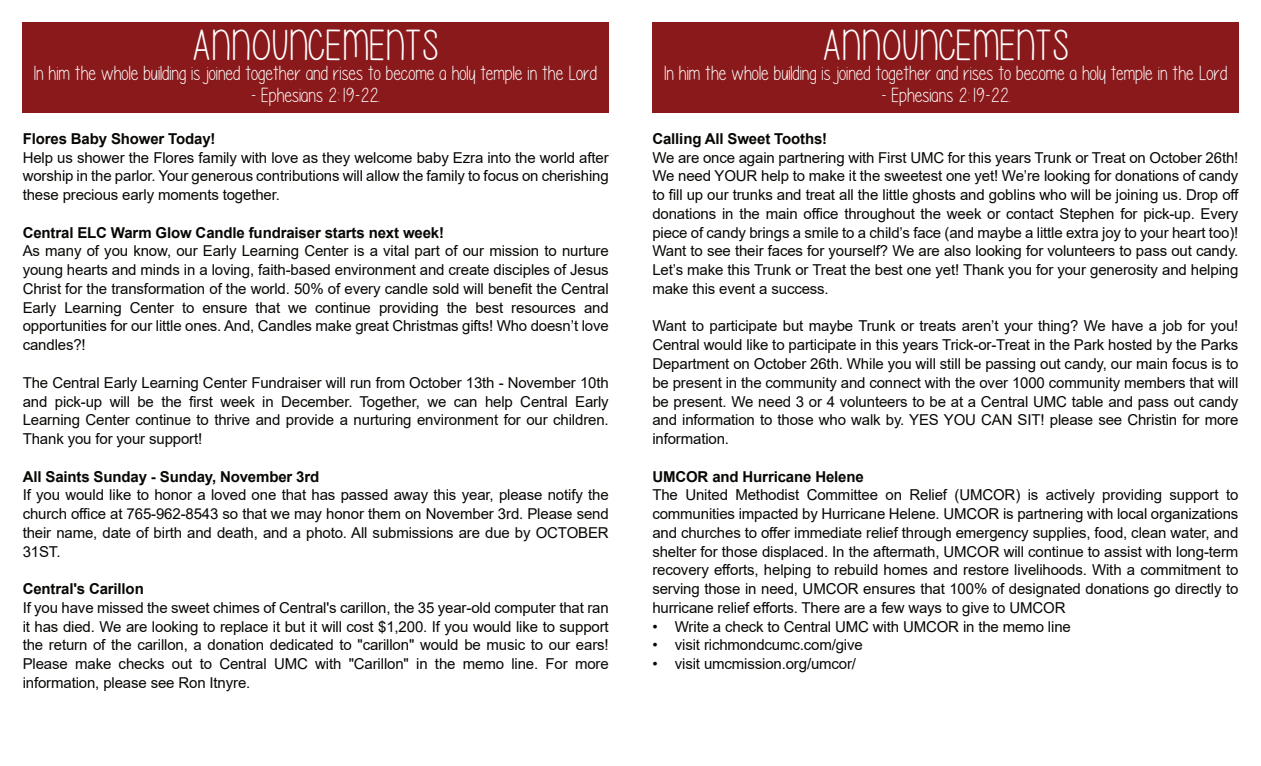
<style>
.page{position:relative;width:1261px;height:766px;background:#fff}
.page>*{position:absolute;margin:0;border:0;box-sizing:border-box;transform-origin:0 0}
.t1{font:43.5px "Please write me a song";color:#fff}
.t2{font:20.5px "Please write me a song";color:#fff}
.t3{font:15px/18.8px "Arial";letter-spacing:-.01em;color:#080704;text-align:justify}
.t4{font:700 15px "Arial";letter-spacing:-.01em;color:#080704}
</style>
<div class="page">
<div style="left:652px;top:23px;width:586px;height:90px;background:#8a191b"></div>
<div style="left:22px;top:23px;width:586px;height:90px;background:#8a191b"></div>
<h1 class="t1" style="left:190px;top:25px;width:250px">ANNOUNCEMENTS</h1>
<h1 class="t1" style="left:820px;top:25px;width:250px">ANNOUNCEMENTS</h1>
<h2 class="t2" style="left:34px;top:63px;width:565px">In him the whole building is joined together and rises to become a holy temple in the Lord</h2>
<h2 class="t2" style="left:251px;top:85px;width:131px">- Ephesians 2:19-22.</h2>
<h2 class="t2" style="left:664px;top:63px;width:565px">In him the whole building is joined together and rises to become a holy temple in the Lord</h2>
<h2 class="t2" style="left:881px;top:85px;width:131px">- Ephesians 2:19-22.</h2>
<p class="t4" style="left:23px;top:133px;width:194px">Flores Baby Shower Today!</p>
<p class="t3" style="left:23px;top:149px;width:587px">Help us shower the Flores family with love as they welcome baby Ezra into the world after worship in the parlor. Your generous contributions will allow the family to focus on cherishing these precious early moments together.</p>
<p class="t4" style="left:23px;top:226px;width:423px">Central ELC Warm Glow Candle fundraiser starts next week!</p>
<p class="t3" style="left:23px;top:243px;width:587px">As many of you know, our Early Learning Center is a vital part of our mission to nurture young hearts and minds in a loving, faith-based environment and create disciples of Jesus Christ for the transformation of the world. 50% of every candle sold will benefit the Central Early Learning Center to ensure that we continue providing the best resources and opportunities for our little ones. And, Candles make great Christmas gifts! Who doesn’t love candles?!</p>
<p class="t3" style="left:23px;top:374px;width:587px">The Central Early Learning Center Fundraiser will run from October 13th - November 10th and pick-up will be the first week in December. Together, we can help Central Early Learning Center continue to thrive and provide a nurturing environment for our children.<br>Thank you for your support!</p>
<p class="t4" style="left:23px;top:470px;width:298px">All Saints Sunday - Sunday, November 3rd</p>
<p class="t3" style="left:23px;top:487px;width:587px">If you would like to honor a loved one that has passed away this year, please notify the church office at 765-962-8543 so that we may honor them on November 3rd. Please send their name, date of birth and death, and a photo. All submissions are due by OCTOBER 31ST.</p>
<p class="t4" style="left:23px;top:583px;width:123px">Central's Carillon</p>
<p class="t3" style="left:23px;top:599px;width:587px">If you have missed the sweet chimes of Central's carillon, the 35 year-old computer that ran it has died. We are looking to replace it but it will cost $1,200. If you would like to support the return of the carillon, a donation dedicated to "carillon" would be music to our ears!<br>Please make checks out to Central UMC with "Carillon" in the memo line. For more information, please see Ron Itnyre.</p>
<p class="t4" style="left:652px;top:133px;width:176px">Calling All Sweet Tooths!</p>
<p class="t3" style="left:652px;top:149px;width:588px">We are once again partnering with First UMC for this years Trunk or Treat on October 26th!<br>We need YOUR help to make it the sweetest one yet! We’re looking for donations of candy to fill up our trunks and treat all the little ghosts and goblins who will be joining us. Drop off donations in the main office throughout the week or contact Stephen for pick-up. Every piece of candy brings a smile to a child’s face (and maybe a little extra joy to your heart too)!<br>Want to see their faces for yourself? We are also looking for volunteers to pass out candy.<br>Let’s make this Trunk or Treat the best one yet! Thank you for your generosity and helping make this event a success.</p>
<p class="t3" style="left:652px;top:318px;width:587px">Want to participate but maybe Trunk or treats aren’t your thing? We have a job for you!<br>Central would like to participate in this years Trick-or-Treat in the Park hosted by the Parks Department on October 26th. While you will still be passing out candy, our main focus is to be present in the community and connect with the over 1000 community members that will be present. We need 3 or 4 volunteers to be at a Central UMC table and pass out candy and information to those who walk by. YES YOU CAN SIT! please see Christin for more information.</p>
<p class="t4" style="left:652px;top:470px;width:213px">UMCOR and Hurricane Helene</p>
<p class="t3" style="left:652px;top:487px;width:587px">The United Methodist Committee on Relief (UMCOR) is actively providing support to communities impacted by Hurricane Helene. UMCOR is partnering with local organizations and churches to offer immediate relief through emergency supplies, food, clean water, and shelter for those displaced. In the aftermath, UMCOR will continue to assist with long-term recovery efforts, helping to rebuild homes and restore livelihoods. With a commitment to serving those in need, UMCOR ensures that 100% of designated donations go directly to hurricane relief efforts. There are a few ways to give to UMCOR</p>
<p class="t3" style="left:652px;top:618px;width:420px">• Write a check to Central UMC with UMCOR in the memo line</p>
<p class="t3" style="left:652px;top:637px;width:212px">• visit richmondcumc.com/give</p>
<p class="t3" style="left:652px;top:655px;width:205px">• visit umcmission.org/umcor/</p>
</div>
